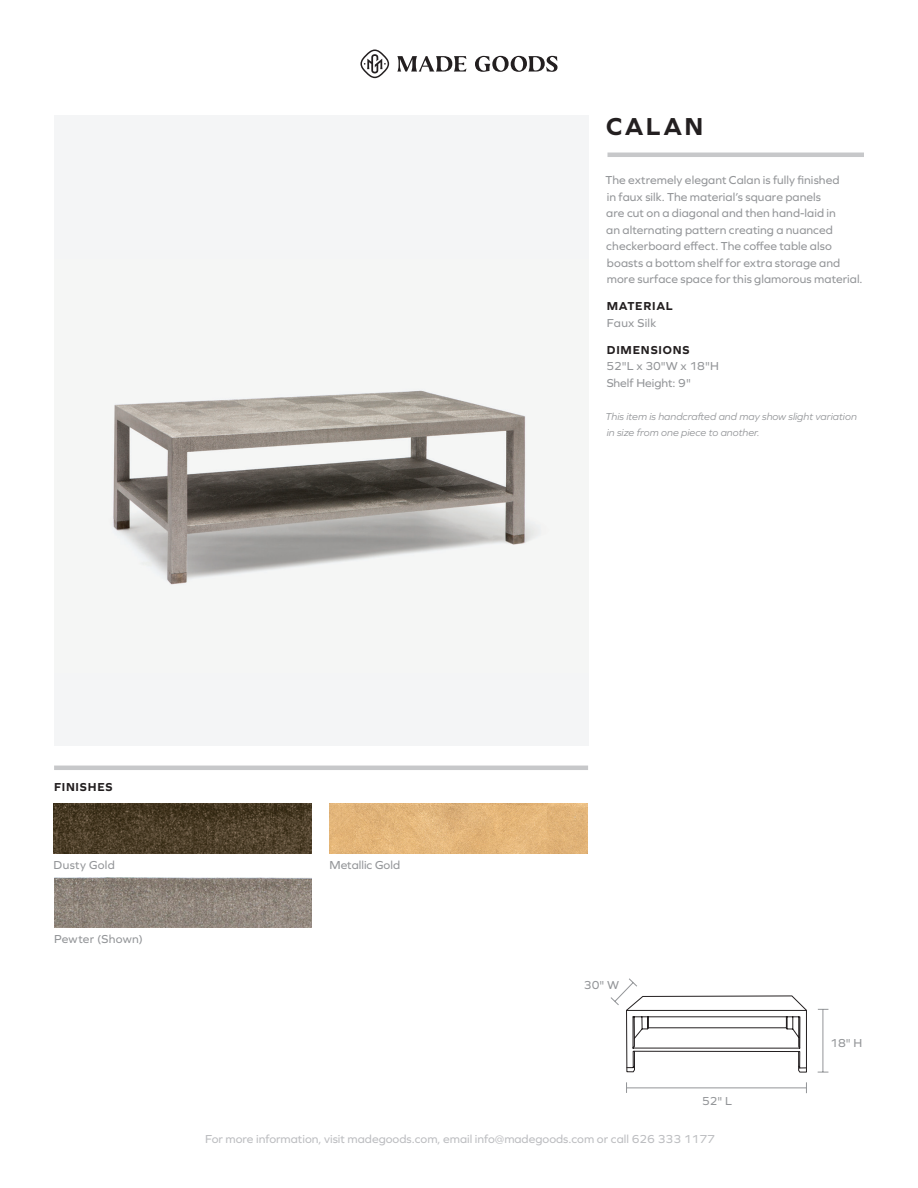
<style>
.page{position:relative;width:918px;height:1188px;background:#fff}
.page>*{position:absolute;margin:0;border:0;box-sizing:border-box;transform-origin:0 0}
.t1{font:700 25.5px "Graphie";letter-spacing:.09em;color:#231f20}
.t2{font:12px/16.5px "Graphie";letter-spacing:.005em;color:#939598}
.t3{font:12px "Graphie";color:#bcbdc0}
.t4{font:700 12px "Graphie";letter-spacing:.065em;color:#231f20}
.t5{font:12px "Graphie";letter-spacing:.025em;color:#939598}
.t6{font:12px "Graphie";letter-spacing:.03em;color:#939598}
.t7{font:italic 10.5px/16.5px "Graphie";color:#939598}
</style>
<div class="page">
<hr style="left:608px;top:153px;width:256px;height:4px;background:#c7c8ca">
<svg style="left:397px;top:56px;width:161px;height:16px"></svg>
<svg style="left:360px;top:50px;width:29px;height:28px"></svg>
<hr style="left:54px;top:766px;width:534px;height:4px;background:#c7c8ca">
<div style="left:54px;top:116px;width:534px;height:630px;background:#f4f5f6"></div>
<img style="left:113px;top:390px;width:424px;height:195px">
<hr style="left:823px;top:1009px;width:1px;height:63px;background:#939598">
<hr style="left:627px;top:1088px;width:179px;height:1px;background:#939598">
<svg style="left:610px;top:978px;width:197px;height:95px"></svg>
<img style="left:54px;top:803px;width:258px;height:50px">
<img style="left:54px;top:878px;width:258px;height:50px">
<img style="left:330px;top:803px;width:258px;height:51px">
<h1 class="t1" style="left:606px;top:111px;width:99px">CALAN</h1>
<p class="t4" style="left:54px;top:780px;width:60px">FINISHES</p>
<p class="t6" style="left:54px;top:858px;width:63px">Dusty Gold</p>
<p class="t2" style="left:330px;top:857px;width:72px">Metallic Gold</p>
<p class="t5" style="left:54px;top:932px;width:90px">Pewter (Shown)</p>
<p class="t2" style="left:606px;top:172px;width:259px">The extremely elegant Calan is fully finished<br>in faux silk. The material’s square panels<br>are cut on a diagonal and then hand-laid in<br>an alternating pattern creating a nuanced checkerboard effect. The coffee table also boasts a bottom shelf for extra storage and more surface space for this glamorous material.</p>
<p class="t4" style="left:607px;top:299px;width:67px">MATERIAL</p>
<p class="t2" style="left:607px;top:314px;width:51px">Faux Silk</p>
<p class="t4" style="left:607px;top:343px;width:84px">DIMENSIONS</p>
<p class="t2" style="left:606px;top:358px;width:114px">52"L x 30"W x 18"H<br>Shelf Height: 9"</p>
<p class="t7" style="left:606px;top:408px;width:253px">This item is handcrafted and may show slight variation in size from one piece to another.</p>
<p class="t2" style="left:584px;top:976px;width:37px">30" W</p>
<p class="t2" style="left:702px;top:1092px;width:32px">52" L</p>
<p class="t2" style="left:830px;top:1034px;width:33px">18" H</p>
<p class="t3" style="left:205px;top:1132px;width:511px">For more information, visit madegoods.com, email info@madegoods.com or call 626 333 1177</p>
</div>
